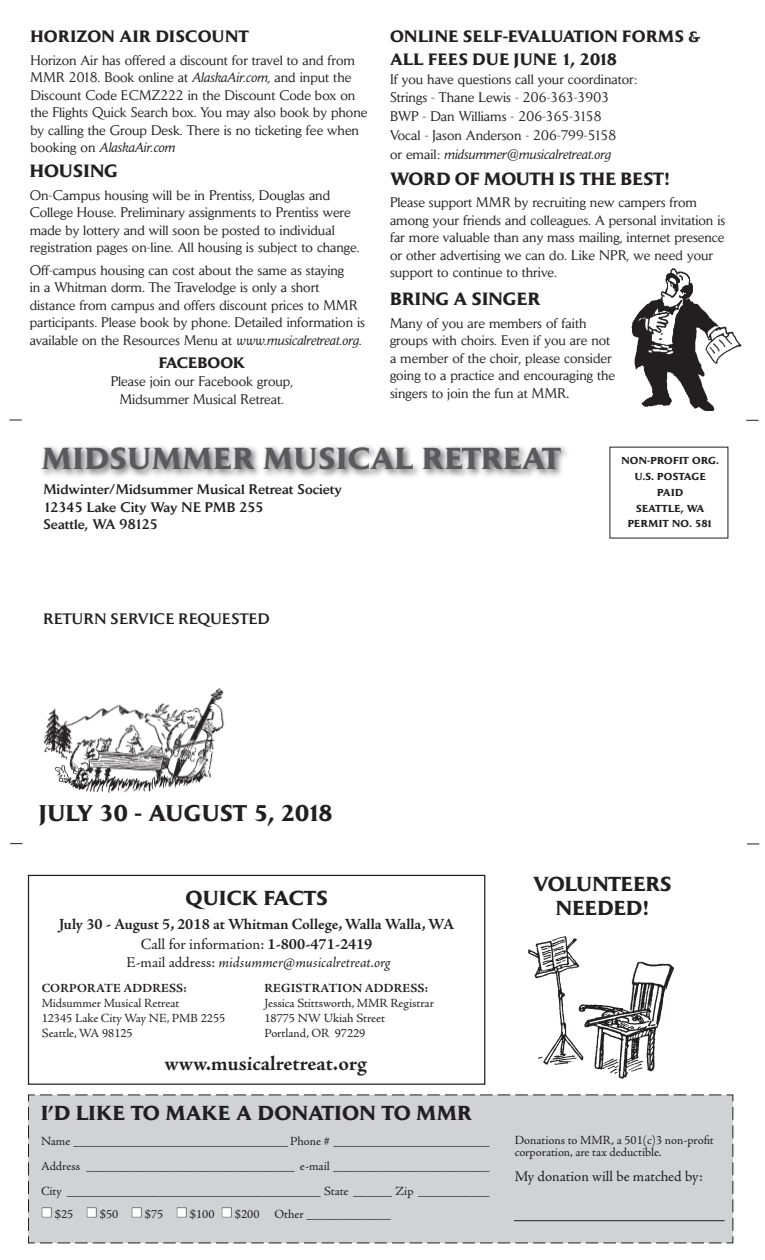
<style>
.page{position:relative;width:765px;height:1260px;background:#fff}
.page>*{position:absolute;margin:0;border:0;box-sizing:border-box;transform-origin:0 0}
.t1{font:700 30px "Daily News";letter-spacing:.02em;color:#5a5a5d}
.t2{font:700 22.5px "Daily News";color:#231f20}
._12_jaeger_reg{font:700 21.25px "Adobe Jenson Pro";letter-spacing:-.005em;color:#231f20}
._14_sub{font:700 20px "Daily News";letter-spacing:.02em;color:#231f20}
._18_pt_Jaeger{font:700 20px/24px "Daily News";letter-spacing:.01em;color:#231f20;text-align:center}
._18_pt_Jaeger-2{font:700 17.5px "Daily News";letter-spacing:.005em;color:#231f20}
._14_sub-2{font:700 16.25px/22.5px "Daily News";letter-spacing:.02em;color:#231f20}
._12_jaeger_reg-2{font:700 15.62px "Adobe Jenson Pro";letter-spacing:-.005em;color:#231f20}
._12_jaeger_reg-3{font:15.62px "Adobe Jenson Pro";letter-spacing:-.005em;color:#231f20}
._12_jaeger_reg-4{font:italic 15px "Adobe Jenson Pro";letter-spacing:-.005em;color:#231f20}
._12_jaeger_reg-5{font:15px "Adobe Jenson Pro";letter-spacing:-.005em;color:#231f20}
.t3{font:500 15px "Daily News";letter-spacing:.02em;color:#231f20}
._18_pt_Jaeger-3{font:700 15px "Daily News";color:#231f20}
._12_jaeger_reg-6{font:13.75px/17.5px "Daily News";color:#231f20}
.t4{font:500 13.75px "Daily News";color:#231f20}
._12_jaeger_reg-7{font:italic 13.75px "Daily News";color:#231f20}
._12_jaeger_reg-8{font:12.5px/12.5px "Adobe Jenson Pro";letter-spacing:-.005em;color:#231f20}
._12_jaeger_reg-9{font:700 12.5px "Adobe Jenson Pro";letter-spacing:.015em;color:#231f20}
.t5{font:700 10px "Daily News";letter-spacing:.03em;color:#231f20}
.t6{font:700 10px "Daily News";letter-spacing:.01em;color:#231f20}
.s1{font-style:italic}
.s2{font-style:normal}
.s3{font-size:16.25px}
.s4{font-style:inherit}
.s5{font-weight:700}
</style>
<div class="page">
<img style="left:43px;top:688px;width:182px;height:106px">
<div style="left:39px;top:443px;width:531px;height:36px;background:#231f20;opacity:.75"></div>
<svg style="left:9px;top:420px;width:13px;height:1px"></svg>
<svg style="left:746px;top:420px;width:13px;height:1px"></svg>
<svg style="left:10px;top:843px;width:12px;height:1px"></svg>
<svg style="left:747px;top:844px;width:13px;height:1px"></svg>
<svg style="left:733px;top:1107px;width:1px;height:124px"></svg>
<div style="left:28px;top:1094px;width:705px;height:150px;background:#d1d2d4"></div>
<div style="left:28px;top:875px;width:457px;height:210px;border:1px solid #231f20"></div>
<img style="left:528px;top:936px;width:146px;height:143px">
<hr style="left:514px;top:1220px;width:210px;height:1px;background:#231f20">
<img style="left:631px;top:268px;width:111px;height:143px">
<svg style="left:42px;top:1208px;width:9px;height:9px"></svg>
<svg style="left:87px;top:1208px;width:9px;height:9px"></svg>
<svg style="left:132px;top:1208px;width:9px;height:9px"></svg>
<svg style="left:177px;top:1208px;width:9px;height:9px"></svg>
<svg style="left:222px;top:1208px;width:9px;height:9px"></svg>
<p class="_14_sub-2" style="left:30px;top:25px;width:220px">HORIZON AIR DISCOUNT</p>
<p class="_12_jaeger_reg-6" style="left:30px;top:51px;width:338px">Horizon Air has offered a discount for travel to and from MMR 2018. Book online at <span class="s1">AlaskaAir.com,</span> and input the Discount Code ECMZ222 in the Discount Code box on the Flights Quick Search box. You may also book by phone by calling the Group Desk. There is no ticketing fee when booking on <span class="s1">AlaskaAir.com</span></p>
<p class="_18_pt_Jaeger-2" style="left:30px;top:160px;width:90px">HOUSING</p>
<p class="_12_jaeger_reg-6" style="left:30px;top:186px;width:332px">On-Campus housing will be in Prentiss, Douglas and College House. Preliminary assignments to Prentiss were made by lottery and will soon be posted to individual registration pages on-line. All housing is subject to change.</p>
<p class="_12_jaeger_reg-6" style="left:30px;top:261px;width:337px">Off-campus housing can cost about the same as staying<br>in a Whitman dorm. The Travelodge is only a short distance from campus and offers discount prices to MMR participants. Please book by phone. Detailed information is available on the Resources Menu at <span class="s1">www.musicalretreat.org.</span></p>
<p class="_18_pt_Jaeger-3" style="left:159px;top:354px;width:88px">FACEBOOK</p>
<p class="_12_jaeger_reg-6" style="left:111px;top:372px;width:184px">Please join our Facebook group,</p>
<p class="_12_jaeger_reg-6" style="left:120px;top:391px;width:166px">Midsummer Musical Retreat.</p>
<p class="_14_sub-2" style="left:390px;top:25px;width:312px">ONLINE SELF-EVALUATION FORMS &amp;<br>ALL FEES DUE JUNE 1, 2018</p>
<p class="_12_jaeger_reg-6" style="left:390px;top:70px;width:249px">If you have questions call your coordinator:</p>
<p class="_12_jaeger_reg-6" style="left:390px;top:89px;width:221px">Strings - Thane Lewis - 206-363-3903</p>
<p class="_12_jaeger_reg-6" style="left:390px;top:107px;width:213px">BWP - Dan Williams - 206-365-3158</p>
<p class="_12_jaeger_reg-6" style="left:390px;top:126px;width:228px">Vocal - Jason Anderson - 206-799-5158</p>
<p class="_12_jaeger_reg-7" style="left:390px;top:146px;width:223px"><span class="s2">or email:</span> midsummer@musicalretreat.org</p>
<p class="_18_pt_Jaeger-2" style="left:390px;top:168px;width:281px">WORD OF MOUTH IS THE BEST!</p>
<p class="_12_jaeger_reg-6" style="left:390px;top:193px;width:337px">Please support MMR by recruiting new campers from among your friends and colleagues. A personal invitation is far more valuable than any mass mailing, internet presence or other advertising we can do. Like NPR, we need your support to continue to thrive.</p>
<p class="_18_pt_Jaeger-2" style="left:390px;top:289px;width:152px">BRING A SINGER</p>
<p class="_12_jaeger_reg-6" style="left:390px;top:314px;width:227px">Many of you are members of faith groups with choirs. Even if you are not a member of the choir, please consider going to a practice and encouraging the singers to join the fun at MMR<span class="s3">.</span></p>
<p class="t1" style="left:42px;top:440px;width:520px">MIDSUMMER <span class="s4">M</span>USICAL RETREAT</p>
<p class="t4" style="left:43px;top:481px;width:300px">Midwinter/Midsummer Musical Retreat Society</p>
<p class="t4" style="left:43px;top:498px;width:222px">12345 Lake City Way NE PMB 255</p>
<p class="t4" style="left:43px;top:516px;width:116px">Seattle, WA 98125</p>
<p class="t3" style="left:43px;top:610px;width:228px">RETURN SERVICE REQUESTED</p>
<p class="t5" style="left:622px;top:455px;width:99px">NON-PROFIT ORG.</p>
<p class="t5" style="left:635px;top:471px;width:73px">U.S. POSTAGE</p>
<p class="t5" style="left:657px;top:486px;width:27px">PAID</p>
<p class="t6" style="left:636px;top:502px;width:70px">SEATTLE, WA</p>
<p class="t5" style="left:628px;top:518px;width:87px">PERMIT NO. 581</p>
<p class="t2" style="left:39px;top:800px;width:295px">JULY 30 - AUGUST 5, 2018</p>
<p class="_14_sub" style="left:186px;top:886px;width:144px">QUICK FACTS</p>
<p class="_12_jaeger_reg-2" style="left:59px;top:915px;width:397px">July 30 - August 5, 2018 at Whitman College, Walla Walla, WA</p>
<p class="_12_jaeger_reg-3" style="left:141px;top:935px;width:233px">Call for information: <span class="s5">1-800-471-2419</span></p>
<p class="_12_jaeger_reg-4" style="left:127px;top:954px;width:265px"><span class="s2">E-mail address:</span> midsummer@musicalretreat.org</p>
<p class="_12_jaeger_reg-9" style="left:42px;top:981px;width:146px">CORPORATE ADDRESS:</p>
<p class="_12_jaeger_reg-8" style="left:42px;top:997px;width:139px">Midsummer Musical Retreat</p>
<p class="_12_jaeger_reg-8" style="left:42px;top:1012px;width:185px">12345 Lake City Way NE, PMB 2255</p>
<p class="_12_jaeger_reg-8" style="left:42px;top:1027px;width:93px">Seattle, WA 98125</p>
<p class="_12_jaeger_reg-9" style="left:265px;top:981px;width:165px">REGISTRATION ADDRESS:</p>
<p class="_12_jaeger_reg-8" style="left:264px;top:997px;width:171px">Jessica Stittsworth, MMR Registrar</p>
<p class="_12_jaeger_reg-8" style="left:264px;top:1012px;width:122px">18775 NW Ukiah Street</p>
<p class="_12_jaeger_reg-8" style="left:264px;top:1027px;width:102px">Portland, OR 97229</p>
<p class="_12_jaeger_reg" style="left:165px;top:1052px;width:204px">www.musicalretreat.org</p>
<p class="_14_sub" style="left:41px;top:1101px;width:432px">I’D LIKE TO MAKE A DONATION TO MMR</p>
<p class="_12_jaeger_reg-8" style="left:41px;top:1135px;width:450px">Name _________________________________ Phone # ________________________</p>
<p class="_12_jaeger_reg-8" style="left:41px;top:1160px;width:450px">Address ________________________________ e-mail ________________________</p>
<p class="_12_jaeger_reg-8" style="left:41px;top:1185px;width:450px">City _______________________________________ State ______ Zip ___________</p>
<p class="_12_jaeger_reg-8" style="left:55px;top:1208px;width:20px">$25</p>
<p class="_12_jaeger_reg-8" style="left:100px;top:1208px;width:20px">$50</p>
<p class="_12_jaeger_reg-8" style="left:145px;top:1208px;width:20px">$75</p>
<p class="_12_jaeger_reg-8" style="left:190px;top:1208px;width:26px">$100</p>
<p class="_12_jaeger_reg-8" style="left:235px;top:1208px;width:158px">$200 Other _____________</p>
<p class="_18_pt_Jaeger" style="left:533px;top:872px;width:140px">VOLUNTEERS<br>NEEDED!</p>
<p class="_12_jaeger_reg-8" style="left:515px;top:1134px;width:201px">Donations to MMR, a 501(c)3 non-profit corporation, are tax deductible.</p>
<p class="_12_jaeger_reg-5" style="left:515px;top:1168px;width:190px">My donation will be matched by:</p>
</div>
